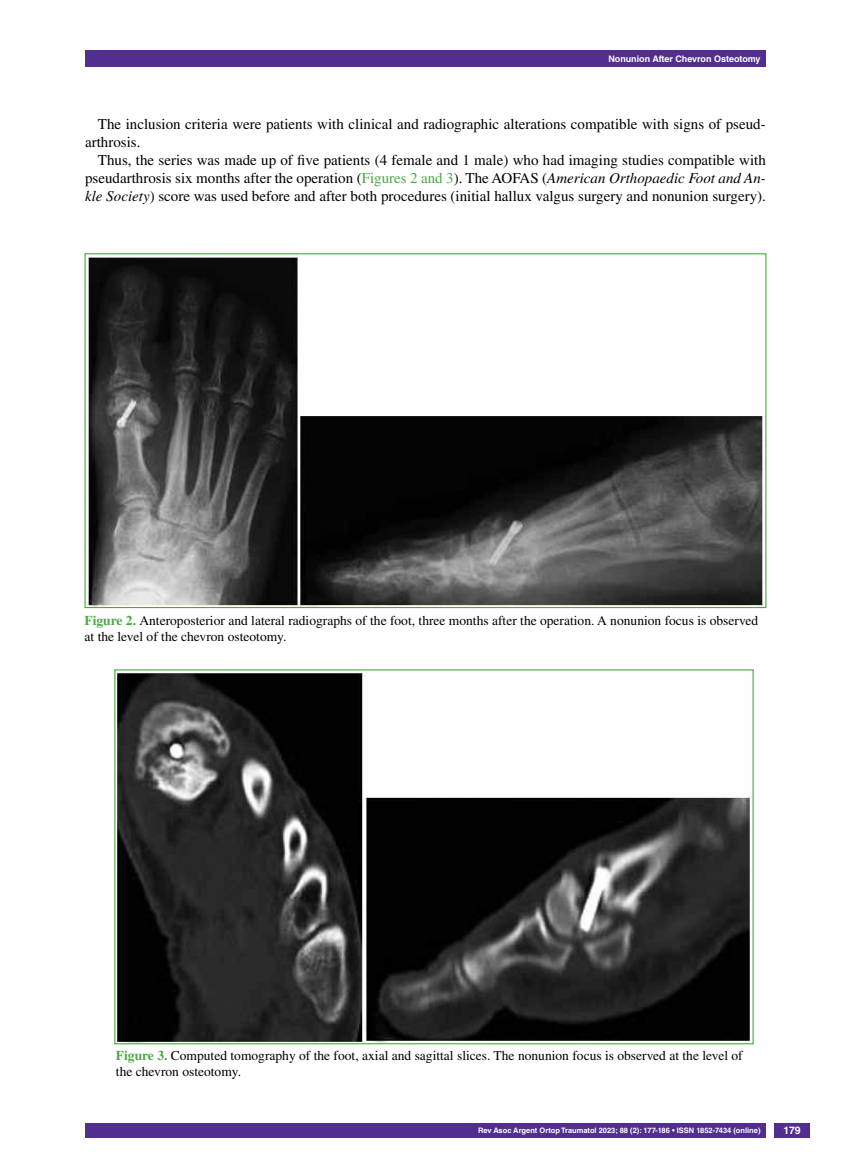
<style>
.page{position:relative;width:851px;height:1170px;background:#fff}
.page>*{position:absolute;margin:0;border:0;box-sizing:border-box;transform-origin:0 0}
.t1{font:15px/18px "Times LT Std";color:#000}
.t2{font:13.5px/16.2px "Times LT Std";color:#000}
.t3{font:700 10.5px "Helvetica LT Std";color:#fff}
.t4{font:700 9px "Helvetica LT Std";color:#fff}
.t5{font:700 7.5px "Helvetica LT Std";color:#fff}
.s1{color:#49a942}
.s2{font-style:italic}
.s3{font-weight:700;color:#49a942}
</style>
<div class="page">
<div style="left:85px;top:50px;width:680px;height:17px;background:#522e91"></div>
<div style="left:85px;top:1123px;width:680px;height:14px;background:#522e91"></div>
<div style="left:774px;top:1123px;width:35px;height:14px;background:#522e91"></div>
<img style="left:87px;top:255px;width:677px;height:351px">
<img style="left:116px;top:672px;width:635px;height:370px">
<p class="t4" style="left:608px;top:53px;width:154px">Nonunion After Chevron Osteotomy</p>
<p class="t1" style="left:85px;top:115px;width:682px;text-indent:13px">The inclusion criteria were patients with clinical and radiographic alterations compatible with signs of pseud&shy;arthrosis.</p>
<p class="t1" style="left:85px;top:151px;width:682px;text-align:justify;text-indent:13px">Thus, the series was made up of five patients (4 female and 1 male) who had imaging studies compatible with pseudarthrosis six months after the operation (<span class="s1">Figures 2 and 3</span>). The AOFAS (<span class="s2">American Orthopaedic Foot and An&shy;kle Society</span>) score was used before and after both procedures (initial hallux valgus surgery and nonunion surgery).</p>
<p class="t2" style="left:84px;top:612px;width:675px"><span class="s3">Figure 2.</span> Anteroposterior and lateral radiographs of the foot, three months after the operation. A nonunion focus is observed at the level of the chevron osteotomy.</p>
<p class="t2" style="left:116px;top:1046px;width:628px"><span class="s3">Figure 3.</span> Computed tomography of the foot, axial and sagittal slices. The nonunion focus is observed at the level of the chevron osteotomy.</p>
<p class="t5" style="left:478px;top:1125px;width:284px">Rev Asoc Argent Ortop Traumatol 2023; 88 (2): 177-186 • ISSN 1852-7434 (online)</p>
<p class="t3" style="left:783px;top:1124px;width:19px">179</p>
</div>
